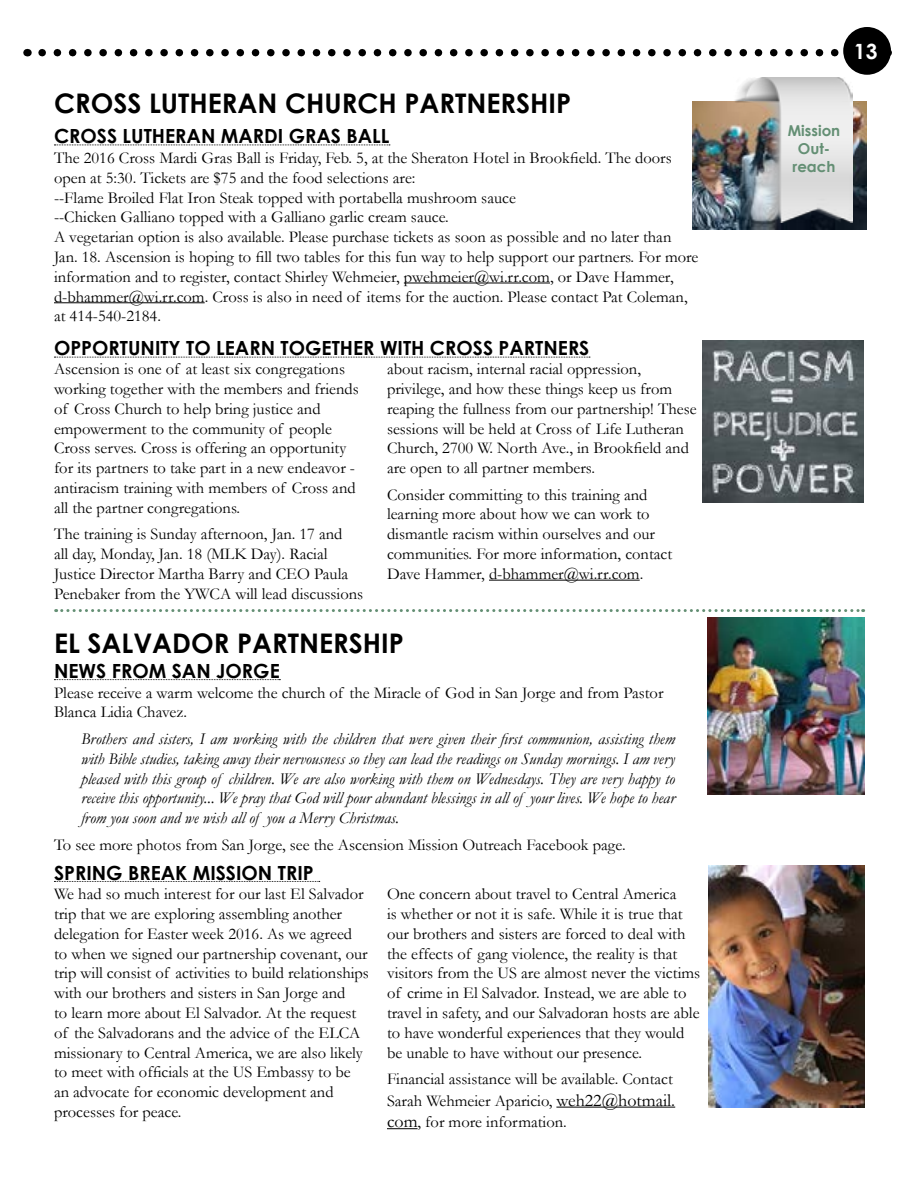
<style>
.page{position:relative;width:918px;height:1188px;background:#fff}
.page>*{position:absolute;margin:0;border:0;box-sizing:border-box;transform-origin:0 0}
.Article_Title{font:700 27px "Century Gothic";color:#000}
.t1{font:700 21px "Century Gothic";color:#fff}
.t2{font:700 19.5px "Century Gothic";color:#000}
.t3{font:16.5px/19.8px "Garamond";color:#000}
.t4{font:italic 16.5px/19.8px "Garamond";color:#000;text-align:justify}
.t5{font:700 15px/18px "Century Gothic";color:#648f74;text-align:center}
.s1{font-size:18px}
</style>
<div class="page">
<svg style="left:42px;top:49px;width:797px;height:7px"></svg>
<div style="left:843px;top:27px;width:48px;height:48px;background:#000;border-radius:50%"></div>
<img style="left:708px;top:865px;width:156px;height:242px">
<img style="left:693px;top:102px;width:173px;height:128px">
<img style="left:733px;top:78px;width:119px;height:144px">
<svg style="left:54px;top:145px;width:336px;height:1px"></svg>
<hr style="left:404px;top:283px;width:146px;height:1px;background:#000">
<hr style="left:54px;top:302px;width:151px;height:1px;background:#000">
<hr style="left:489px;top:580px;width:151px;height:1px;background:#000">
<svg style="left:54px;top:357px;width:536px;height:1px"></svg>
<img style="left:703px;top:341px;width:161px;height:161px">
<svg style="left:56px;top:609px;width:808px;height:3px"></svg>
<svg style="left:54px;top:679px;width:226px;height:1px"></svg>
<hr style="left:556px;top:1107px;width:119px;height:1px;background:#000">
<hr style="left:387px;top:1128px;width:31px;height:1px;background:#000">
<svg style="left:54px;top:881px;width:266px;height:1px"></svg>
<img style="left:708px;top:617px;width:157px;height:177px">
<p class="Article_Title" style="left:54px;top:83px;width:519px">CROSS LUTHERAN CHURCH PARTNERSHIP</p>
<p class="t2" style="left:54px;top:121px;width:337px">CROSS LUTHERAN MARDI GRAS BALL</p>
<p class="t3" style="left:54px;top:147px;width:619px">The 2016 Cross Mardi Gras Ball is Friday, Feb. 5, at the Sheraton Hotel in Brookfield. The doors open at 5:30. Tickets are $75 and the food selections are:</p>
<p class="t3" style="left:54px;top:187px;width:463px">--Flame Broiled Flat Iron Steak topped with portabella mushroom sauce</p>
<p class="t3" style="left:54px;top:207px;width:396px">--Chicken Galliano topped with a Galliano garlic cream sauce.</p>
<p class="t3" style="left:54px;top:227px;width:646px">A vegetarian option is also available. Please purchase tickets as soon as possible and no later than Jan. 18. Ascension is hoping to fill two tables for this fun way to help support our partners. For more information and to register, contact Shirley Wehmeier, pwehmeier@wi.rr.com, or Dave Hammer, d-bhammer@wi.rr.com. Cross is also in need of items for the auction. Please contact Pat Coleman, at 414-540-2184.</p>
<p class="t2" style="left:54px;top:333px;width:537px">OPPORTUNITY TO LEARN TOGETHER WITH CROSS PARTNERS</p>
<p class="t3" style="left:54px;top:359px;width:306px">Ascension is one of at least six congregations working together with the members and friends of Cross Church to help bring justice and empowerment to the community of people Cross serves. Cross is offering an opportunity for its partners to take part in a new endeavor - antiracism training with members of Cross and all the partner congregations.</p>
<p class="t3" style="left:54px;top:524px;width:311px">The training is Sunday afternoon, Jan. 17 and<br>all day, Monday, Jan. 18 (MLK Day). Racial Justice Director Martha Barry and CEO Paula Penebaker from the YWCA will lead discussions</p>
<p class="t3" style="left:387px;top:359px;width:311px">about racism, internal racial oppression, privilege, and how these things keep us from reaping the fullness from our partnership! These sessions will be held at Cross of Life Lutheran Church, 2700 W. North Ave., in Brookfield and are open to all partner members.</p>
<p class="t3" style="left:387px;top:484px;width:287px">Consider committing to this training and learning more about how we can work to dismantle racism within ourselves and our communities. For more information, contact Dave Hammer, d-bhammer@wi.rr.com.</p>
<p class="Article_Title" style="left:54px;top:623px;width:351px">EL SALVADOR PARTNERSHIP</p>
<p class="t2" style="left:54px;top:656px;width:227px">NEWS FROM SAN JORGE</p>
<p class="t3" style="left:54px;top:682px;width:611px">Please receive a warm welcome the church of the Miracle of God in San Jorge and from Pastor<br>Blanca Lidia Chavez.</p>
<p class="t4" style="left:81px;top:729px;width:596px">Brothers and sisters, I am working with the children that were given their first communion, assisting them with Bible studies, taking away their nervousness so they can lead the readings on Sunday mornings. I am very pleased with this group of children. We are also working with them on Wednesdays. They are very happy to receive this opportunity... We pray that God will pour abundant blessings in all of your lives. We hope to hear from you soon and we wish all of you a Merry Christmas.</p>
<p class="t3" style="left:54px;top:834px;width:573px">To see more photos from San Jorge, see the Ascension Mission Outreach Facebook page.</p>
<p class="t3" style="left:54px;top:884px;width:316px">We had so much interest for our last El Salvador trip that we are exploring assembling another delegation for Easter week 2016. As we agreed to when we signed our partnership covenant, our trip will consist of activities to build relationships with our brothers and sisters in San Jorge and<br>to learn more about El Salvador. At the request of the Salvadorans and the advice of the ELCA missionary to Central America, we are also likely to meet with officials at the US Embassy to be an advocate for economic development and processes for peace.</p>
<p class="t3" style="left:387px;top:884px;width:315px">One concern about travel to Central America<br>is whether or not it is safe. While it is true that our brothers and sisters are forced to deal with the effects of gang violence, the reality is that visitors from the US are almost never the victims of crime in El Salvador. Instead, we are able to travel in safety, and our Salvadoran hosts are able to have wonderful experiences that they would be unable to have without our presence.</p>
<p class="t2" style="left:54px;top:858px;width:261px">SPRING BREAK MISSION TRIP</p>
<p class="t3" style="left:387px;top:1068px;width:290px;line-height:21.6px">Financial assistance will be available. Contact<br>Sarah Wehmeier Aparicio, <span class="s1">weh22@hotmail. com</span>, for more information.</p>
<p class="t1" style="left:854px;top:35px;width:25px">13</p>
<p class="t5" style="left:788px;top:121px;width:54px">Mission<br>Out&shy;reach</p>
</div>
